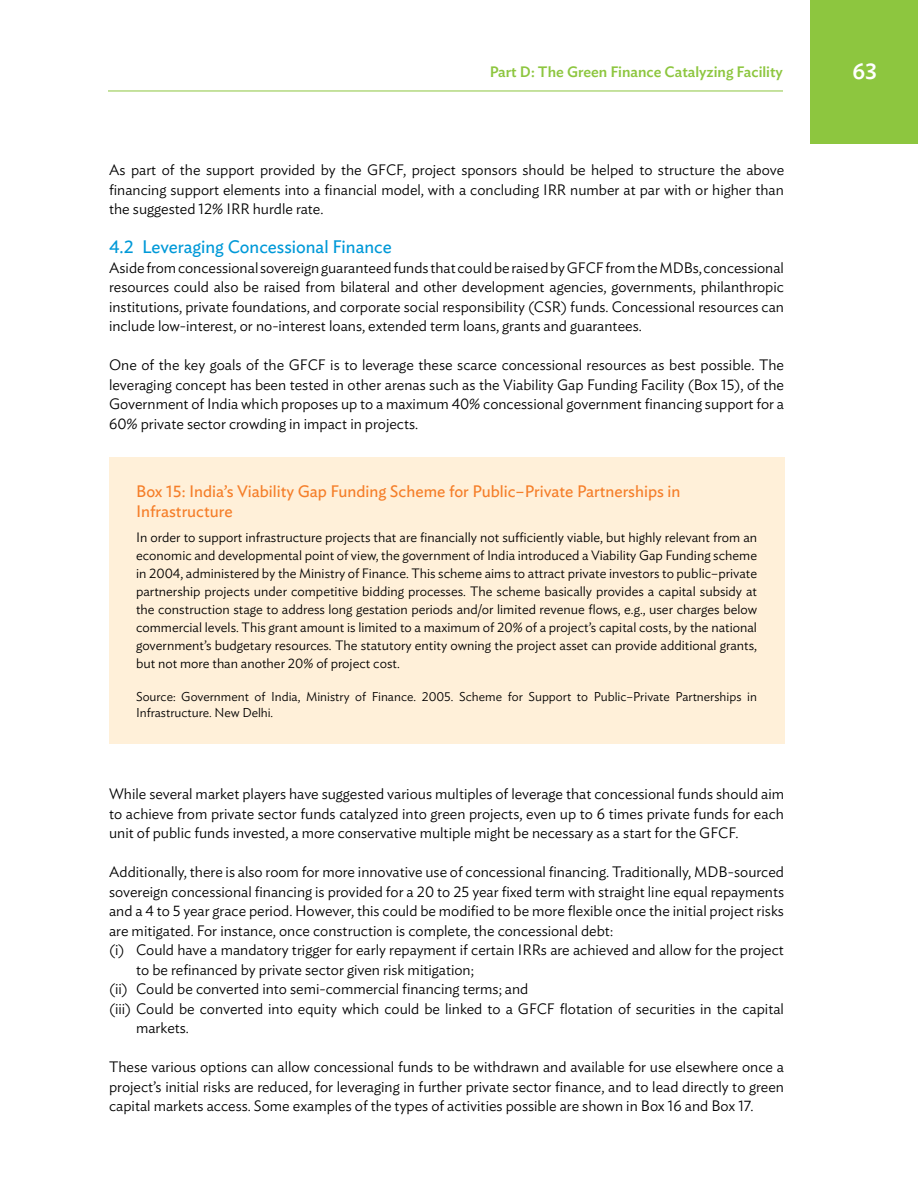
<style>
.page{position:relative;width:918px;height:1188px;background:#fff}
.page>*{position:absolute;margin:0;border:0;box-sizing:border-box;transform-origin:0 0}
.t1{font:500 22.5px "Ideal Sans";color:#fff}
.t2{font:18px "Ideal Sans";color:#0099d8}
.t3{font:16.5px/19.5px "Ideal Sans";color:#f57e29}
.t4{font:300 15px/19.5px "Ideal Sans";color:#000;text-align:justify}
.t5{font:500 15px "Ideal Sans";color:#8dc63f}
.t6{font:300 13.5px/18px "Ideal Sans";color:#000;text-align:justify}
.t7{font:300 12.75px/15.3px "Ideal Sans";color:#000}
</style>
<div class="page">
<div style="left:810px;top:0;width:108px;height:144px;background:#8dc63f"></div>
<hr style="left:108px;top:91px;width:675px;height:1px;background:#8dc63f">
<div style="left:109px;top:457px;width:675px;height:287px;background:#fff0d9"></div>
<p class="t5" style="left:490px;top:61px;width:295px">Part D: The Green Finance Catalyzing Facility</p>
<h1 class="t1" style="left:852px;top:54px;width:26px">63</h1>
<p class="t4" style="left:109px;top:159px;width:677px">As part of the support provided by the GFCF, project sponsors should be helped to structure the above financing support elements into a financial model, with a concluding IRR number at par with or higher than the suggested 12% IRR hurdle rate.</p>
<p class="t2" style="left:109px;top:233px;width:284px">4.2 Leveraging Concessional Finance</p>
<p class="t4" style="left:109px;top:256px;width:677px">Aside from concessional sovereign guaranteed funds that could be raised by GFCF from the MDBs, concessional resources could also be raised from bilateral and other development agencies, governments, philanthropic institutions, private foundations, and corporate social responsibility (CSR) funds. Concessional resources can include low-interest, or no-interest loans, extended term loans, grants and guarantees.</p>
<p class="t4" style="left:109px;top:354px;width:677px">One of the key goals of the GFCF is to leverage these scarce concessional resources as best possible. The leveraging concept has been tested in other arenas such as the Viability Gap Funding Facility (Box 15), of the Government of India which proposes up to a maximum 40% concessional government financing support for a 60% private sector crowding in impact in projects.</p>
<p class="t3" style="left:136px;top:480px;width:546px">Box 15: India’s Viability Gap Funding Scheme for Public–Private Partnerships in<br>Infrastructure</p>
<p class="t6" style="left:136px;top:527px;width:623px">In order to support infrastructure projects that are financially not sufficiently viable, but highly relevant from an economic and developmental point of view, the government of India introduced a Viability Gap Funding scheme in 2004, administered by the Ministry of Finance. This scheme aims to attract private investors to public–private partnership projects under competitive bidding processes. The scheme basically provides a capital subsidy at the construction stage to address long gestation periods and/or limited revenue flows, e.g., user charges below commercial levels. This grant amount is limited to a maximum of 20% of a project’s capital costs, by the national government’s budgetary resources. The statutory entity owning the project asset can provide additional grants, but not more than another 20% of project cost.</p>
<p class="t7" style="left:136px;top:688px;width:622px">Source: Government of India, Ministry of Finance. 2005. Scheme for Support to Public–Private Partnerships in<br>Infrastructure. New Delhi.</p>
<p class="t4" style="left:109px;top:783px;width:677px">While several market players have suggested various multiples of leverage that concessional funds should aim to achieve from private sector funds catalyzed into green projects, even up to 6 times private funds for each unit of public funds invested, a more conservative multiple might be necessary as a start for the GFCF.</p>
<p class="t4" style="left:109px;top:861px;width:676px">Additionally, there is also room for more innovative use of concessional financing. Traditionally, MDB-sourced</p>
<p class="t4" style="left:109px;top:880px;width:677px">sovereign concessional financing is provided for a 20 to 25 year fixed term with straight line equal repayments</p>
<p class="t4" style="left:109px;top:900px;width:676px">and a 4 to 5 year grace period. However, this could be modified to be more flexible once the initial project risks</p>
<p class="t4" style="left:109px;top:919px;width:506px">are mitigated. For instance, once construction is complete, the concessional debt:</p>
<p class="t4" style="left:109px;top:939px;width:676px">(i) Could have a mandatory trigger for early repayment if certain IRRs are achieved and allow for the project</p>
<p class="t4" style="left:136px;top:958px;width:339px">to be refinanced by private sector given risk mitigation;</p>
<p class="t4" style="left:109px;top:978px;width:421px">(ii) Could be converted into semi-commercial financing terms; and</p>
<p class="t4" style="left:109px;top:997px;width:676px">(iii) Could be converted into equity which could be linked to a GFCF flotation of securities in the capital</p>
<p class="t4" style="left:136px;top:1017px;width:54px">markets.</p>
<p class="t4" style="left:109px;top:1056px;width:677px">These various options can allow concessional funds to be withdrawn and available for use elsewhere once a project’s initial risks are reduced, for leveraging in further private sector finance, and to lead directly to green capital markets access. Some examples of the types of activities possible are shown in Box 16 and Box 17.</p>
</div>
